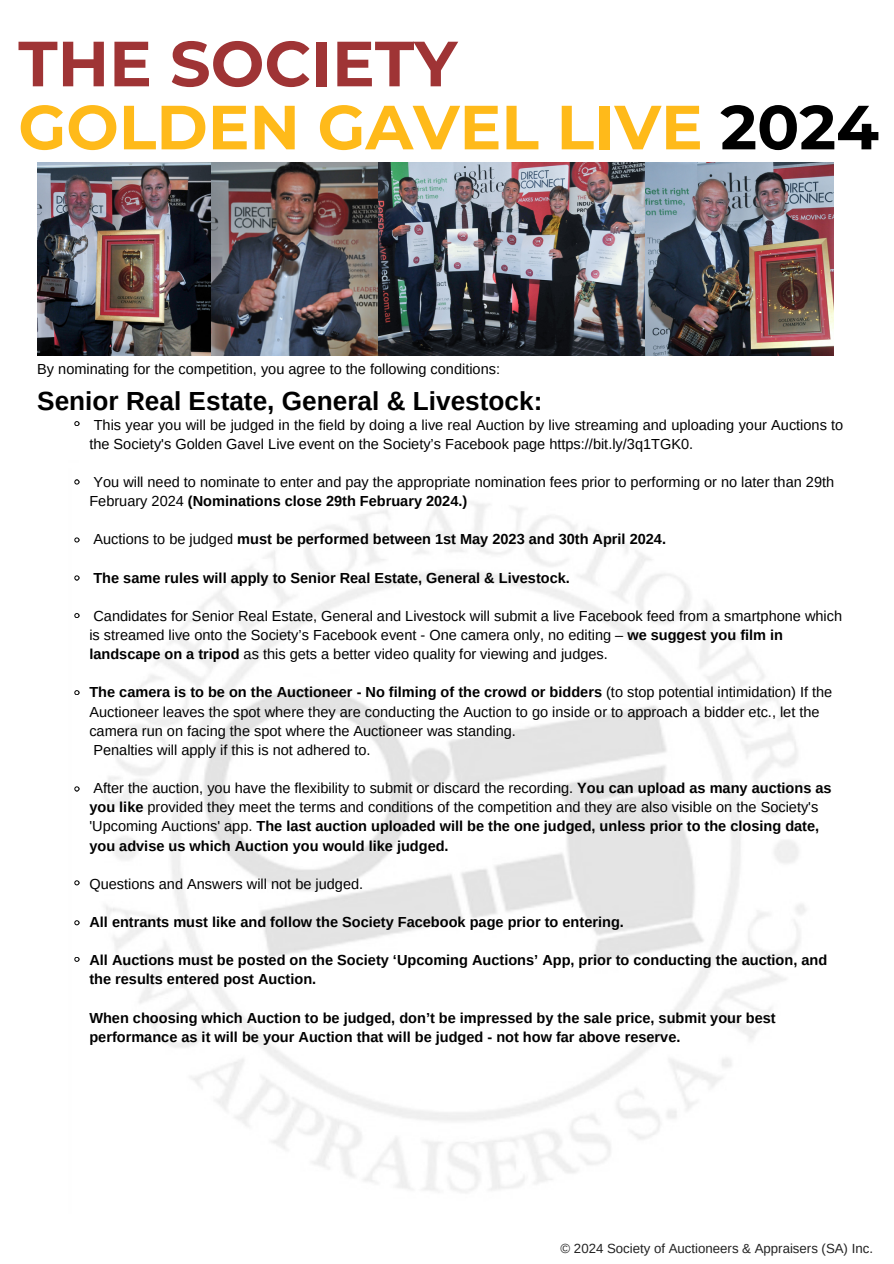
<style>
.page{position:relative;width:894px;height:1264px;background:#fff}
.page>*{position:absolute;margin:0;border:0;box-sizing:border-box;transform-origin:0 0}
.t1{font:700 63.75px "Montserrat";color:#9f3435}
.t2{font:700 62.25px "Montserrat";color:#ffba1a}
.t3{font:700 26.25px "Arimo";color:#000}
.t4{font:14.55px/19.2px "Arimo";color:#000}
.t5{font:700 14.55px/19.2px "Arimo";color:#000}
.t6{font:13.2px "Arimo";color:#222}
.s1{color:#000}
.s2{font-weight:700}
.s3{font-weight:400}
</style>
<div class="page">
<img style="left:74px;top:479px;width:734px;height:714px">
<svg style="left:75px;top:786px;width:4px;height:5px"></svg>
<svg style="left:75px;top:920px;width:4px;height:5px"></svg>
<svg style="left:75px;top:690px;width:4px;height:5px"></svg>
<svg style="left:75px;top:421px;width:4px;height:5px"></svg>
<svg style="left:75px;top:480px;width:4px;height:4px"></svg>
<svg style="left:75px;top:575px;width:4px;height:5px"></svg>
<svg style="left:75px;top:613px;width:4px;height:5px"></svg>
<svg style="left:75px;top:880px;width:4px;height:5px"></svg>
<svg style="left:75px;top:537px;width:4px;height:5px"></svg>
<svg style="left:75px;top:957px;width:4px;height:4px"></svg>
<img style="left:218px;top:162px;width:615px;height:194px">
<img style="left:37px;top:162px;width:181px;height:194px">
<h3 class="t1" style="left:18px;top:25px;width:440px">THE SOCIETY</h3>
<h3 class="t2" style="left:18px;top:89px;width:861px">GOLDEN GAVEL LIVE <span class="s1">2024</span></h3>
<p class="t4" style="left:37px;top:359px;width:464px">By nominating for the competition, you agree to the following conditions:</p>
<p class="t3" style="left:37px;top:386px;width:506px">Senior Real Estate, General &amp; Livestock:</p>
<p class="t4" style="left:89px;top:415px;width:755px">This year you will be judged in the field by doing a live real Auction by live streaming and uploading your Auctions to the Society's Golden Gavel Live event on the Society’s Facebook page https://bit.ly/3q1TGK0.</p>
<p class="t4" style="left:89px;top:472px;width:746px">You will need to nominate to enter and pay the appropriate nomination fees prior to performing or no later than 29th<br>February 2024 <span class="s2">(Nominations close 29th February 2024.)</span></p>
<p class="t5" style="left:93px;top:529px;width:574px"><span class="s3">Auctions to be judged</span> must be performed between 1st May 2023 and 30th April 2024.</p>
<p class="t5" style="left:93px;top:568px;width:478px">The same rules will apply to Senior Real Estate, General &amp; Livestock.</p>
<h2 class="t4" style="left:89px;top:606px;width:754px">Candidates for Senior Real Estate, General and Livestock will submit a live Facebook feed from a smartphone which is streamed live onto the Society’s Facebook event - One camera only, no editing – <span class="s2">we suggest you film in landscape on a tripod</span> as this gets a better video quality for viewing and judges.</h2>
<p class="t4" style="left:89px;top:682px;width:744px"><span class="s2">The camera is to be on the Auctioneer - No filming of the crowd or bidders</span> (to stop potential intimidation) If the<br>Auctioneer leaves the spot where they are conducting the Auction to go inside or to approach a bidder etc., let the camera run on facing the spot where the Auctioneer was standing.</p>
<p class="t4" style="left:93px;top:740px;width:278px">Penalties will apply if this is not adhered to.</p>
<p class="t4" style="left:89px;top:778px;width:743px">After the auction, you have the flexibility to submit or discard the recording. <span class="s2">You can upload as many auctions as you like</span> provided they meet the terms and conditions of the competition and they are also visible on the Society's 'Upcoming Auctions' app. <span class="s2">The last auction uploaded will be the one judged, unless prior to the closing date,</span></p>
<h3 class="t5" style="left:89px;top:835px;width:360px">you advise us which Auction you would like judged.</h3>
<p class="t4" style="left:89px;top:874px;width:275px">Questions and Answers will not be judged.</p>
<p class="t5" style="left:89px;top:912px;width:536px">All entrants must like and follow the Society Facebook page prior to entering.</p>
<p class="t5" style="left:89px;top:950px;width:739px">All Auctions must be posted on the Society ‘Upcoming Auctions’ App, prior to conducting the auction, and the results entered post Auction.</p>
<p class="t5" style="left:89px;top:1008px;width:687px">When choosing which Auction to be judged, don’t be impressed by the sale price, submit your best performance as it will be your Auction that will be judged - not how far above reserve.</p>
<h3 class="t6" style="left:560px;top:1240px;width:314px">© 2024 Society of Auctioneers &amp; Appraisers (SA) Inc.</h3>
</div>
